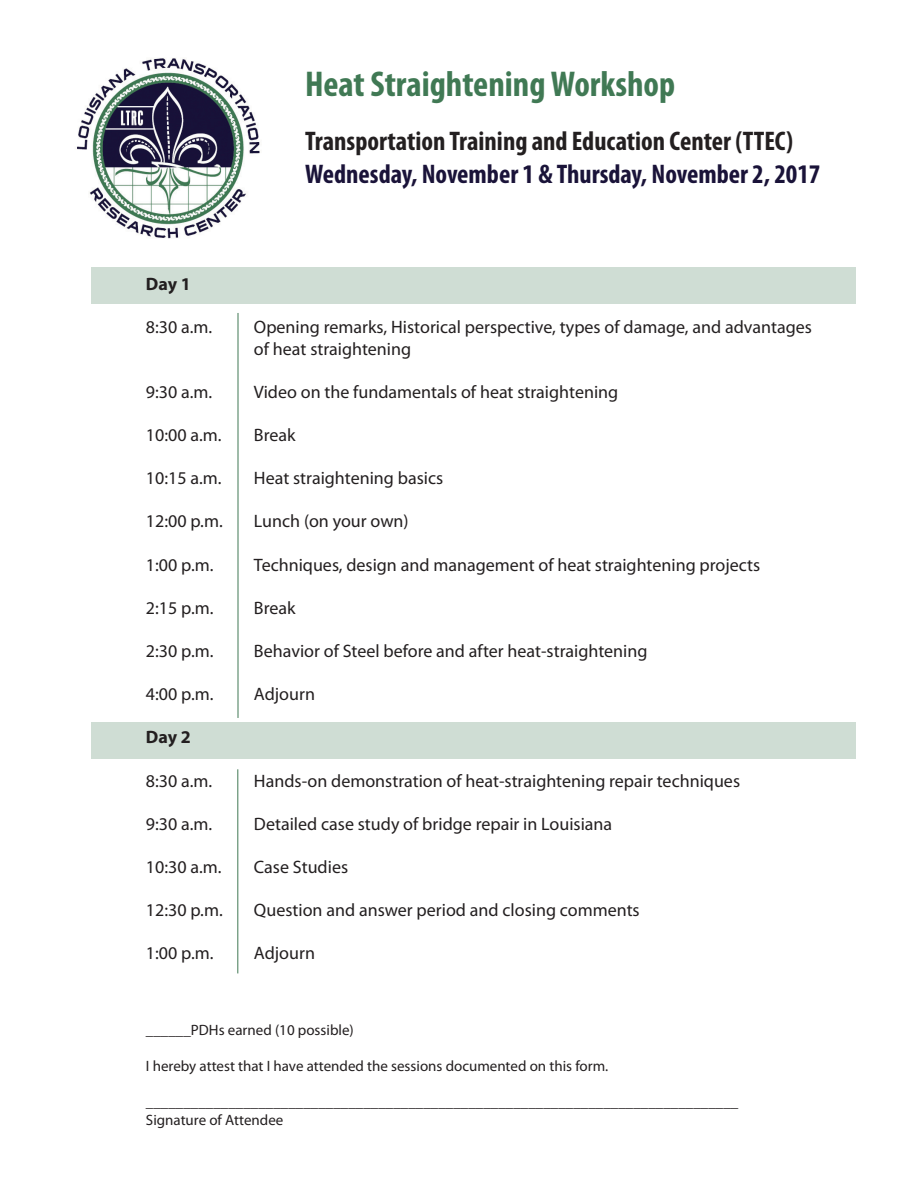
<style>
.page{position:relative;width:918px;height:1188px;background:#fff}
.page>*{position:absolute;margin:0;border:0;box-sizing:border-box;transform-origin:0 0}
.t1{font:700 condensed 36px "Myriad Pro";color:#407954}
.t2{font:700 condensed 27px "Myriad Pro";color:#231f20}
.t3{font:700 condensed 27px "Myriad Pro";color:#1a1339}
.t4{font:18px/21.6px "Myriad Pro";color:#231f20}
.t5{font:700 18px "Myriad Pro";letter-spacing:-.005em;color:#231f20}
.t6{font:15px "Myriad Pro";color:#231f20}
</style>
<div class="page">
<div style="left:91px;top:267px;width:764px;height:36px;background:#cfddd4"></div>
<div style="left:91px;top:723px;width:764px;height:36px;background:#cfddd4"></div>
<img style="left:77px;top:58px;width:183px;height:181px">
<hr style="left:238px;top:313px;width:1px;height:405px;background:#407954">
<hr style="left:238px;top:769px;width:1px;height:204px;background:#407954">
<p class="t1" style="left:305px;top:62px;width:372px">Heat Straightening Workshop</p>
<p class="t2" style="left:305px;top:125px;width:489px">Transportation Training and Education Center (TTEC)</p>
<p class="t3" style="left:305px;top:157px;width:517px">Wednesday, November 1 &amp; Thursday, November 2, 2017</p>
<p class="t5" style="left:146px;top:272px;width:46px">Day 1</p>
<p class="t4" style="left:146px;top:316px;width:68px">8:30 a.m.</p>
<p class="t4" style="left:254px;top:316px;width:559px">Opening remarks, Historical perspective, types of damage, and advantages of heat straightening</p>
<p class="t4" style="left:146px;top:381px;width:68px">9:30 a.m.</p>
<p class="t4" style="left:254px;top:381px;width:366px">Video on the fundamentals of heat straightening</p>
<p class="t4" style="left:146px;top:424px;width:77px">10:00 a.m.</p>
<p class="t4" style="left:254px;top:424px;width:43px">Break</p>
<p class="t4" style="left:146px;top:467px;width:77px">10:15 a.m.</p>
<p class="t4" style="left:254px;top:467px;width:191px">Heat straightening basics</p>
<p class="t4" style="left:146px;top:510px;width:78px">12:00 p.m.</p>
<p class="t4" style="left:254px;top:510px;width:156px">Lunch (on your own)</p>
<p class="t4" style="left:146px;top:553px;width:69px">1:00 p.m.</p>
<p class="t4" style="left:254px;top:553px;width:508px">Techniques, design and management of heat straightening projects</p>
<p class="t4" style="left:146px;top:597px;width:69px">2:15 p.m.</p>
<p class="t4" style="left:254px;top:597px;width:43px">Break</p>
<p class="t4" style="left:146px;top:640px;width:69px">2:30 p.m.</p>
<p class="t4" style="left:254px;top:640px;width:395px">Behavior of Steel before and after heat-straightening</p>
<p class="t4" style="left:146px;top:683px;width:69px">4:00 p.m.</p>
<p class="t4" style="left:254px;top:683px;width:63px">Adjourn</p>
<p class="t5" style="left:146px;top:726px;width:46px">Day 2</p>
<p class="t4" style="left:146px;top:769px;width:68px">8:30 a.m.</p>
<p class="t4" style="left:254px;top:769px;width:488px">Hands-on demonstration of heat-straightening repair techniques</p>
<p class="t4" style="left:146px;top:813px;width:68px">9:30 a.m.</p>
<p class="t4" style="left:254px;top:813px;width:360px">Detailed case study of bridge repair in Louisiana</p>
<p class="t4" style="left:146px;top:856px;width:77px">10:30 a.m.</p>
<p class="t4" style="left:254px;top:856px;width:96px">Case Studies</p>
<p class="t4" style="left:146px;top:899px;width:78px">12:30 p.m.</p>
<p class="t4" style="left:254px;top:899px;width:387px">Question and answer period and closing comments</p>
<p class="t4" style="left:146px;top:942px;width:69px">1:00 p.m.</p>
<p class="t4" style="left:254px;top:942px;width:63px">Adjourn</p>
<p class="t6" style="left:146px;top:1021px;width:209px">______PDHs earned (10 possible)</p>
<p class="t6" style="left:146px;top:1057px;width:464px">I hereby attest that I have attended the sessions documented on this form.</p>
<p class="t6" style="left:146px;top:1093px;width:594px">_______________________________________________________________________________</p>
<p class="t6" style="left:146px;top:1111px;width:139px">Signature of Attendee</p>
</div>
